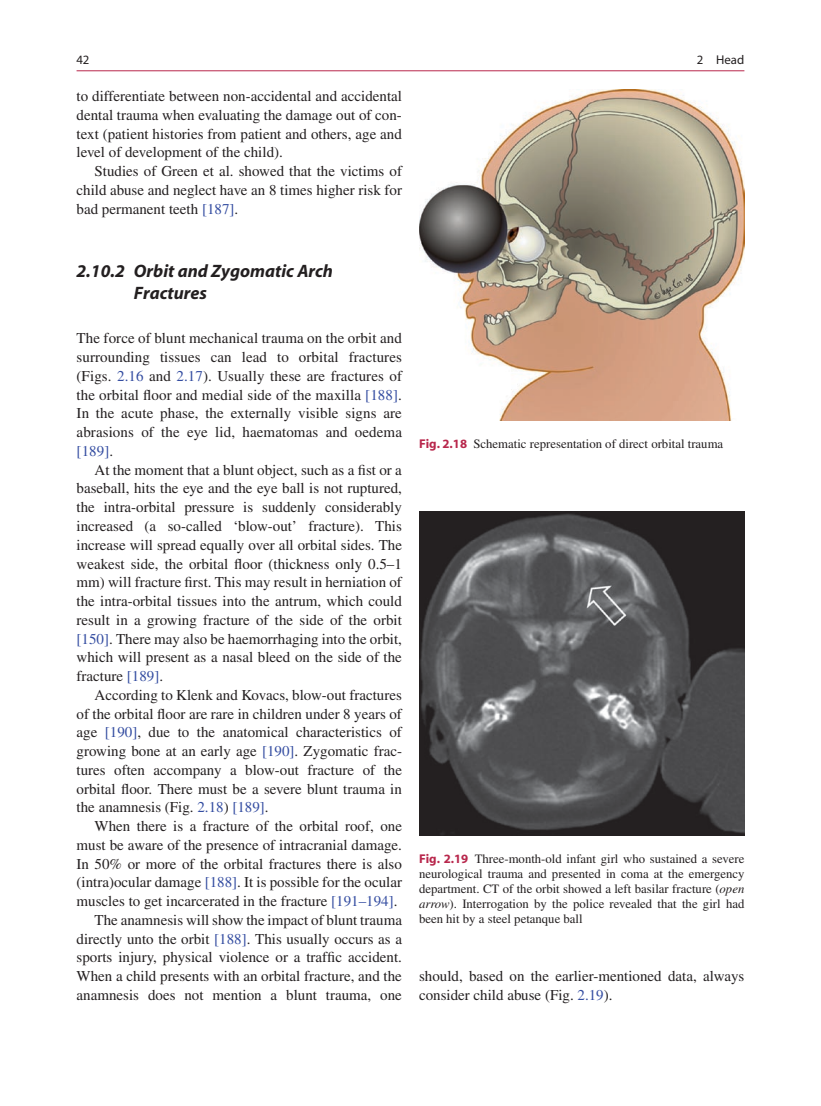
<style>
.page{position:relative;width:821px;height:1106px;background:#fff}
.page>*{position:absolute;margin:0;border:0;box-sizing:border-box;transform-origin:0 0}
.t1{font:italic 700 18px/21.8px "Myriad";color:#231f20}
.t2{font:15px/18.8px "Times";color:#231f20;text-align:justify}
.t3{font:12.75px/15px "Times";color:#231f20;text-align:justify}
.t4{font:12.75px "Myriad";letter-spacing:.005em;color:#231f20}
.s1{color:#344da1}
.s2{font-family:"Myriad";font-weight:700;color:#b8274c}
.s3{font-style:italic}
</style>
<div class="page">
<hr style="left:77px;top:70px;width:667px;height:1px;background:#b8274c">
<img style="left:419px;top:89px;width:325px;height:331px">
<img style="left:419px;top:512px;width:325px;height:323px">
<p class="t4" style="left:77px;top:54px;width:14px">42</p>
<p class="t4" style="left:696px;top:54px;width:49px">2 Head</p>
<p class="t2" style="left:77px;top:87px;width:327px">to differentiate between non-accidental and accidental dental trauma when evaluating the damage out of con&shy;text (patient histories from patient and others, age and level of development of the child).</p>
<p class="t2" style="left:77px;top:162px;width:327px;text-indent:18px">Studies of Green et al. showed that the victims of child abuse and neglect have an 8 times higher risk for bad permanent teeth <span class="s1">[187]</span>.</p>
<p class="t1" style="left:134px;top:261px;width:201px;text-indent:-57px">2.10.2 Orbit and Zygomatic Arch<br>Fractures</p>
<p class="t2" style="left:77px;top:329px;width:327px">The force of blunt mechanical trauma on the orbit and surrounding tissues can lead to orbital fractures (Figs. <span class="s1">2.16</span> and <span class="s1">2.17</span>). Usually these are fractures of the orbital floor and medial side of the maxilla <span class="s1">[188]</span>.<br>In the acute phase, the externally visible signs are abrasions of the eye lid, haematomas and oedema <span class="s1">[189]</span>.</p>
<p class="t2" style="left:77px;top:460px;width:327px;text-indent:18px">At the moment that a blunt object, such as a fist or a baseball, hits the eye and the eye ball is not ruptured, the intra-orbital pressure is suddenly considerably increased (a so-called ‘blow-out’ fracture). This increase will spread equally over all orbital sides. The weakest side, the orbital floor (thickness only 0.5–1 mm) will fracture first. This may result in herniation of the intra-orbital tissues into the antrum, which could result in a growing fracture of the side of the orbit <span class="s1">[150]</span>. There may also be haemorrhaging into the orbit, which will present as a nasal bleed on the side of the fracture <span class="s1">[189]</span>.</p>
<p class="t2" style="left:77px;top:685px;width:327px;text-indent:18px">According to Klenk and Kovacs, blow-out fractures of the orbital floor are rare in children under 8 years of age <span class="s1">[190]</span>, due to the anatomical characteristics of growing bone at an early age <span class="s1">[190]</span>. Zygomatic frac&shy;tures often accompany a blow-out fracture of the orbital floor. There must be a severe blunt trauma in the anamnesis (Fig. <span class="s1">2.18</span>) <span class="s1">[189]</span>.</p>
<p class="t2" style="left:95px;top:816px;width:309px">When there is a fracture of the orbital roof, one</p>
<p class="t2" style="left:77px;top:835px;width:327px">must be aware of the presence of intracranial damage.</p>
<p class="t2" style="left:77px;top:854px;width:327px">In 50% or more of the orbital fractures there is also</p>
<p class="t2" style="left:77px;top:873px;width:327px">(intra)ocular damage <span class="s1">[188]</span>. It is possible for the ocular</p>
<p class="t2" style="left:77px;top:891px;width:322px">muscles to get incarcerated in the fracture <span class="s1">[191–194]</span>.</p>
<p class="t2" style="left:95px;top:910px;width:309px">The anamnesis will show the impact of blunt trauma</p>
<p class="t2" style="left:77px;top:929px;width:327px">directly unto the orbit <span class="s1">[188]</span>. This usually occurs as a</p>
<p class="t2" style="left:77px;top:948px;width:327px">sports injury, physical violence or a traffic accident.</p>
<p class="t2" style="left:77px;top:966px;width:327px">When a child presents with an orbital fracture, and the</p>
<p class="t2" style="left:77px;top:985px;width:327px">anamnesis does not mention a blunt trauma, one</p>
<p class="t3" style="left:419px;top:436px;width:306px"><span class="s2">Fig. 2.18</span> Schematic representation of direct orbital trauma</p>
<p class="t3" style="left:419px;top:850px;width:327px"><span class="s2">Fig. 2.19</span> Three-month-old infant girl who sustained a severe neurological trauma and presented in coma at the emergency department. CT of the orbit showed a left basilar fracture (<span class="s3">open arrow</span>). Interrogation by the police revealed that the girl had been hit by a steel petanque ball</p>
<p class="t2" style="left:419px;top:966px;width:327px">should, based on the earlier-mentioned data, always consider child abuse (Fig. <span class="s1">2.19</span>).</p>
</div>
